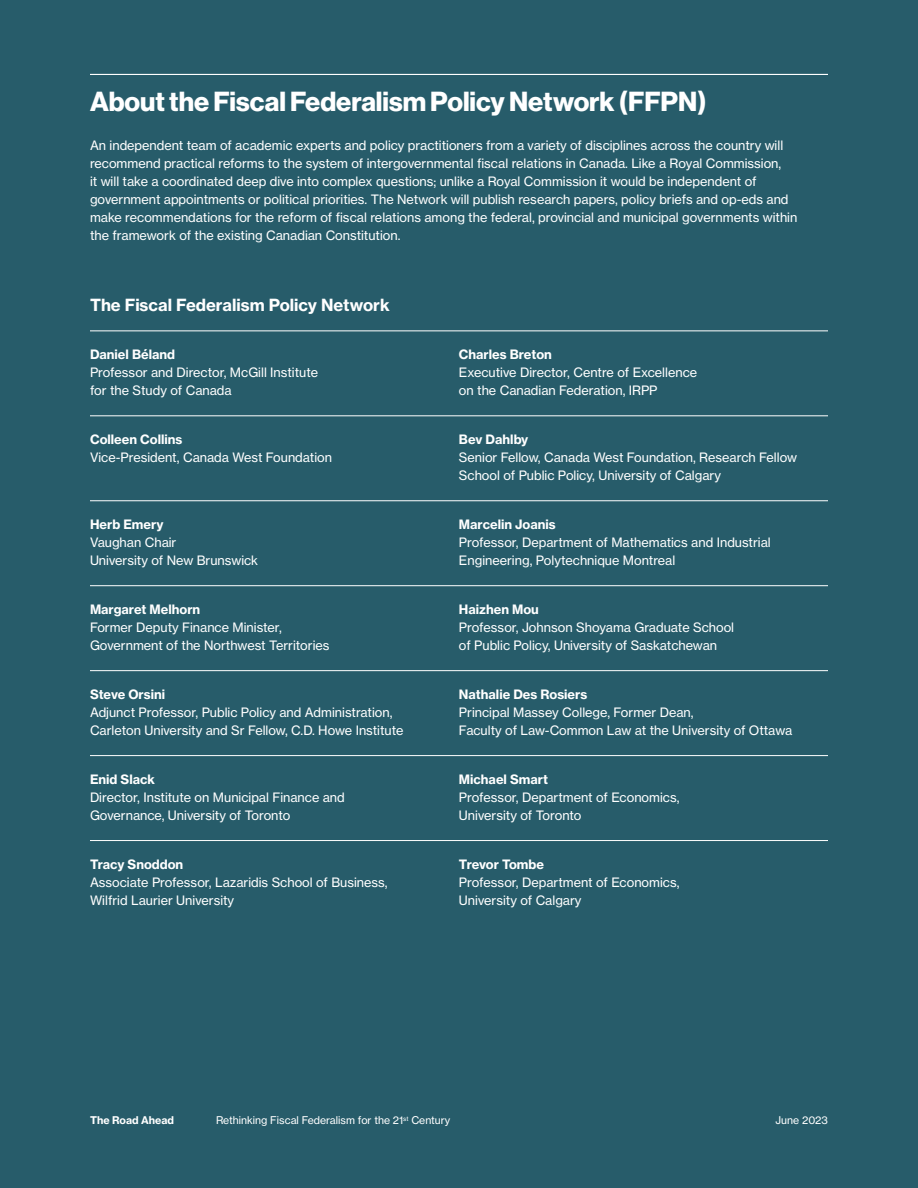
<style>
.page{position:relative;width:918px;height:1188px;background:#275c6a}
.page>*{position:absolute;margin:0;border:0;box-sizing:border-box;transform-origin:0 0}
.t1{font:27px "N Haas Grotesk DS Pro 75 Bd";color:#fff}
.t2{font:16.5px "N Haas Grotesk TX Pro 75 Bd";color:#fff}
.t3{font:12.75px/18px "N Haas Grotesk TX Pro 55 Rg";color:#fff}
.t4{font:12.75px "N Haas Grotesk TX Pro 75 Bd";color:#fff}
.t5{font:10.5px "N Haas Grotesk TX Pro 55 Rg";color:#fff}
.t6{font:10.5px "N Haas Grotesk TX Pro 75 Bd";color:#fff}
</style>
<div class="page">
<hr style="left:90px;top:330px;width:369px;height:1px;background:#fff">
<hr style="left:459px;top:330px;width:369px;height:1px;background:#fff">
<hr style="left:90px;top:415px;width:369px;height:1px;background:#fff">
<hr style="left:459px;top:415px;width:369px;height:1px;background:#fff">
<hr style="left:90px;top:500px;width:369px;height:1px;background:#fff">
<hr style="left:459px;top:500px;width:369px;height:1px;background:#fff">
<hr style="left:90px;top:585px;width:369px;height:1px;background:#fff">
<hr style="left:459px;top:585px;width:369px;height:1px;background:#fff">
<hr style="left:90px;top:670px;width:369px;height:1px;background:#fff">
<hr style="left:459px;top:670px;width:369px;height:1px;background:#fff">
<hr style="left:90px;top:755px;width:369px;height:1px;background:#fff">
<hr style="left:459px;top:755px;width:369px;height:1px;background:#fff">
<hr style="left:90px;top:840px;width:369px;height:1px;background:#fff">
<hr style="left:459px;top:840px;width:369px;height:1px;background:#fff">
<hr style="left:90px;top:74px;width:738px;height:1px;background:#fff">
<h1 class="t1" style="left:90px;top:86px;width:618px">About the Fiscal Federalism Policy Network (FFPN)</h1>
<p class="t3" style="left:90px;top:136px;width:709px">An independent team of academic experts and policy practitioners from a variety of disciplines across the country will recommend practical reforms to the system of intergovernmental fiscal relations in Canada. Like a Royal Commission,<br>it will take a coordinated deep dive into complex questions; unlike a Royal Commission it would be independent of government appointments or political priorities. The Network will publish research papers, policy briefs and op-eds and make recommendations for the reform of fiscal relations among the federal, provincial and municipal governments within the framework of the existing Canadian Constitution.</p>
<p class="t2" style="left:90px;top:295px;width:301px">The Fiscal Federalism Policy Network</p>
<p class="t4" style="left:90px;top:346px;width:87px">Daniel Béland</p>
<p class="t3" style="left:90px;top:363px;width:230px">Professor and Director, McGill Institute for the Study of Canada</p>
<p class="t4" style="left:90px;top:431px;width:94px">Colleen Collins</p>
<p class="t3" style="left:90px;top:448px;width:244px">Vice-President, Canada West Foundation</p>
<p class="t4" style="left:90px;top:516px;width:75px">Herb Emery</p>
<p class="t3" style="left:90px;top:533px;width:170px">Vaughan Chair<br>University of New Brunswick</p>
<p class="t4" style="left:90px;top:601px;width:112px">Margaret Melhorn</p>
<p class="t3" style="left:90px;top:618px;width:241px">Former Deputy Finance Minister,<br>Government of the Northwest Territories</p>
<p class="t4" style="left:90px;top:686px;width:77px">Steve Orsini</p>
<p class="t3" style="left:90px;top:703px;width:315px">Adjunct Professor, Public Policy and Administration,<br>Carleton University and Sr Fellow, C.D. Howe Institute</p>
<p class="t4" style="left:90px;top:771px;width:67px">Enid Slack</p>
<p class="t3" style="left:90px;top:788px;width:256px">Director, Institute on Municipal Finance and<br>Governance, University of Toronto</p>
<p class="t4" style="left:90px;top:856px;width:95px">Tracy Snoddon</p>
<p class="t3" style="left:90px;top:873px;width:299px">Associate Professor, Lazaridis School of Business,<br>Wilfrid Laurier University</p>
<p class="t4" style="left:459px;top:346px;width:94px">Charles Breton</p>
<p class="t3" style="left:459px;top:363px;width:240px">Executive Director, Centre of Excellence on the Canadian Federation, IRPP</p>
<p class="t4" style="left:459px;top:431px;width:71px">Bev Dahlby</p>
<p class="t3" style="left:459px;top:448px;width:340px">Senior Fellow, Canada West Foundation, Research Fellow<br>School of Public Policy, University of Calgary</p>
<p class="t4" style="left:459px;top:516px;width:98px">Marcelin Joanis</p>
<p class="t3" style="left:459px;top:533px;width:313px">Professor, Department of Mathematics and Industrial<br>Engineering, Polytechnique Montreal</p>
<p class="t4" style="left:459px;top:601px;width:81px">Haizhen Mou</p>
<p class="t3" style="left:459px;top:618px;width:277px">Professor, Johnson Shoyama Graduate School of Public Policy, University of Saskatchewan</p>
<p class="t4" style="left:459px;top:686px;width:130px">Nathalie Des Rosiers</p>
<p class="t3" style="left:459px;top:703px;width:335px">Principal Massey College, Former Dean,<br>Faculty of Law-Common Law at the University of Ottawa</p>
<p class="t4" style="left:459px;top:771px;width:91px">Michael Smart</p>
<p class="t3" style="left:459px;top:788px;width:222px">Professor, Department of Economics,<br>University of Toronto</p>
<p class="t4" style="left:459px;top:856px;width:87px">Trevor Tombe</p>
<p class="t3" style="left:459px;top:873px;width:222px">Professor, Department of Economics,<br>University of Calgary</p>
<p class="t6" style="left:90px;top:1114px;width:86px">The Road Ahead</p>
<p class="t5" style="left:216px;top:1114px;width:236px">Rethinking Fiscal Federalism for the 21<sup>st</sup> Century</p>
<p class="t5" style="left:776px;top:1114px;width:54px">June 2023</p>
</div>
